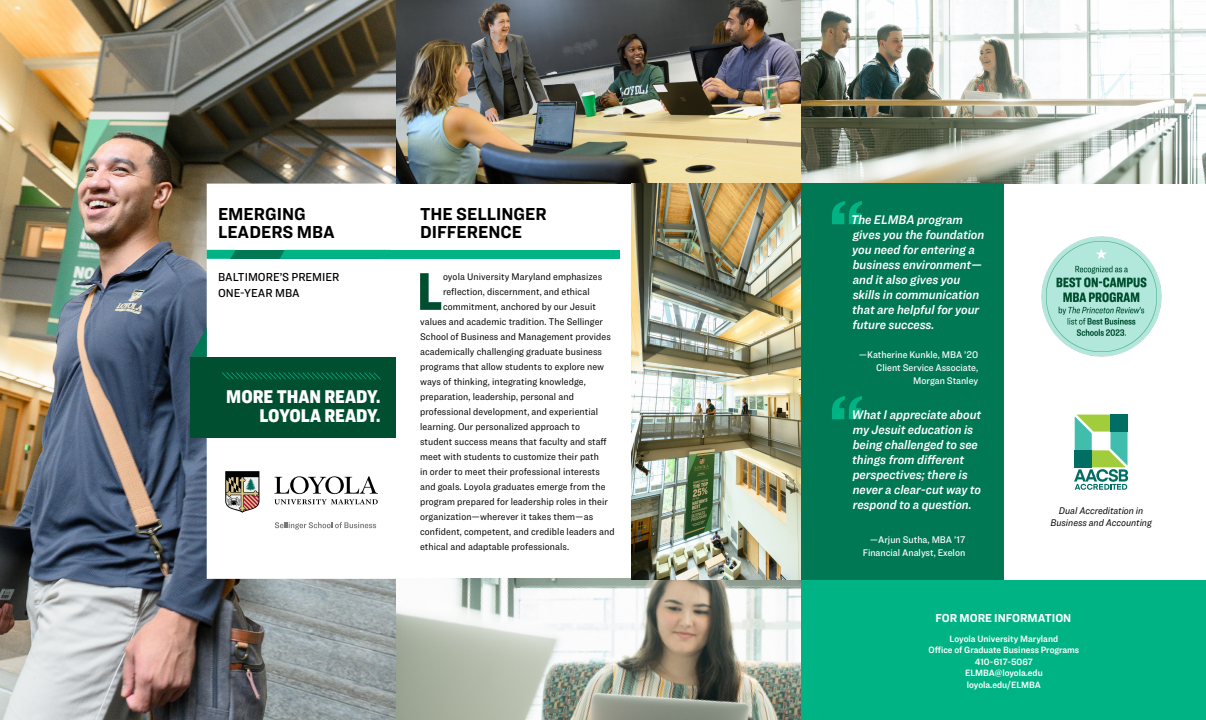
<style>
.page{position:relative;width:1206px;height:720px;background:#fff}
.page>*{position:absolute;margin:0;border:0;box-sizing:border-box;transform-origin:0 0}
.t1{font:900 55px "Ringside Condensed";color:#004e30}
.t2{font:900 19.2px/19.2px "Ringside Condensed";color:#fff;text-align:right}
.t3{font:700 18px/18px "Ringside Narrow";color:#000}
.t4{font:13px/15px "Ringside Narrow Semi Ital";color:#fff}
.t5{font:500 12px/16px "Ringside Narrow";color:#000}
.t6{font:700 12px "Ringside Narrow";color:#fff}
.t7{font:10px "Ringside Narrow";letter-spacing:.01em;color:#000}
.t8{font:500 10px/13px "Ringside Narrow";color:#fff;text-align:right}
.t9{font:italic 10px/12px "Ringside Narrow";color:#000;text-align:center}
.t10{font:9.5px "Ringside Narrow Semi";color:#fff}
</style>
<div class="page">
<img style="left:0;top:0;width:396px;height:720px">
<img style="left:396px;top:0;width:810px;height:184px">
<img style="left:396px;top:579px;width:405px;height:141px">
<div style="left:801px;top:580px;width:405px;height:140px;background:#00b385"></div>
<svg style="left:1074px;top:415px;width:54px;height:75px"></svg>
<div style="left:801px;top:184px;width:203px;height:396px;background:#007854"></div>
<svg style="left:832px;top:201px;width:30px;height:23px"></svg>
<svg style="left:832px;top:396px;width:30px;height:23px"></svg>
<div style="left:190px;top:357px;width:206px;height:80px;background:#004f30"></div>
<svg style="left:222px;top:372px;width:158px;height:8px"></svg>
<svg style="left:190px;top:327px;width:17px;height:30px"></svg>
<svg style="left:274px;top:476px;width:104px;height:28px"></svg>
<svg style="left:225px;top:471px;width:34px;height:42px"></svg>
<svg style="left:275px;top:522px;width:101px;height:8px"></svg>
<img style="left:632px;top:184px;width:169px;height:395px">
<div style="left:230px;top:250px;width:339px;height:9px;background:#007854"></div>
<svg style="left:207px;top:250px;width:28px;height:9px"></svg>
<div style="left:379px;top:250px;width:241px;height:9px;background:#00b385"></div>
<svg style="left:280px;top:250px;width:99px;height:9px"></svg>
<img style="left:1041px;top:237px;width:120px;height:120px">
<h1 class="t3" style="left:218px;top:204px;width:118px">EMERGING<br>LEADERS MBA</h1>
<h1 class="t5" style="left:218px;top:269px;width:123px">BALTIMORE’S PREMIER<br>ONE‑YEAR MBA</h1>
<h2 class="t2" style="left:226px;top:386px;width:156px">MORE THAN READY.<br>LOYOLA READY.</h2>
<h1 class="t3" style="left:420px;top:204px;width:128px">THE SELLINGER</h1>
<h1 class="t3" style="left:420px;top:222px;width:103px">DIFFERENCE</h1>
<h1 class="t1" style="left:417px;top:252px;width:27px">L</h1>
<h1 class="t7" style="left:443px;top:270px;width:161px">oyola University Maryland emphasizes</h1>
<h1 class="t7" style="left:443px;top:285px;width:148px">reflection, discernment, and ethical</h1>
<h1 class="t7" style="left:443px;top:300px;width:154px">commitment, anchored by our Jesuit</h1>
<h1 class="t7" style="left:420px;top:315px;width:184px">values and academic tradition. The Sellinger</h1>
<h1 class="t7" style="left:420px;top:330px;width:192px">School of Business and Management provides</h1>
<h1 class="t7" style="left:420px;top:345px;width:184px">academically challenging graduate business</h1>
<h1 class="t7" style="left:420px;top:360px;width:186px">programs that allow students to explore new</h1>
<h1 class="t7" style="left:420px;top:375px;width:167px">ways of thinking, integrating knowledge,</h1>
<h1 class="t7" style="left:420px;top:390px;width:155px">preparation, leadership, personal and</h1>
<h1 class="t7" style="left:420px;top:405px;width:180px">professional development, and experiential</h1>
<h1 class="t7" style="left:420px;top:420px;width:161px">learning. Our personalized approach to</h1>
<h1 class="t7" style="left:420px;top:435px;width:188px">student success means that faculty and staff</h1>
<h1 class="t7" style="left:420px;top:450px;width:180px">meet with students to customize their path</h1>
<h1 class="t7" style="left:420px;top:465px;width:181px">in order to meet their professional interests</h1>
<h1 class="t7" style="left:420px;top:480px;width:187px">and goals. Loyola graduates emerge from the</h1>
<h1 class="t7" style="left:420px;top:495px;width:189px">program prepared for leadership roles in their</h1>
<h1 class="t7" style="left:420px;top:510px;width:175px">organization—wherever it takes them—as</h1>
<h1 class="t7" style="left:420px;top:525px;width:196px">confident, competent, and credible leaders and</h1>
<h1 class="t7" style="left:420px;top:540px;width:151px">ethical and adaptable professionals.</h1>
<h1 class="t4" style="left:851px;top:212px;width:135px">The ELMBA program gives you the foundation you need for entering a business environment— and it also gives you skills in communication that are helpful for your future success.</h1>
<p class="t8" style="left:859px;top:348px;width:121px">—Katherine Kunkle, MBA ’20<br>Client Service Associate,<br>Morgan Stanley</p>
<h1 class="t4" style="left:852px;top:407px;width:131px">What I appreciate about my Jesuit education is being challenged to see things from different perspectives; there is never a clear-cut way to respond to a question.</h1>
<h1 class="t8" style="left:863px;top:532px;width:104px">—Arjun Sutha, MBA ’17<br>Financial Analyst, Exelon</h1>
<p class="t9" style="left:1050px;top:505px;width:103px">Dual Accreditation in<br>Business and Accounting</p>
<h1 class="t6" style="left:936px;top:610px;width:137px">FOR MORE INFORMATION</h1>
<h1 class="t10" style="left:950px;top:632px;width:110px">Loyola University Maryland</h1>
<h1 class="t10" style="left:929px;top:643px;width:152px">Office of Graduate Business Programs</h1>
<h1 class="t10" style="left:975px;top:655px;width:60px">410‑617‑5067</h1>
<h1 class="t10" style="left:965px;top:666px;width:79px">ELMBA@loyola.edu</h1>
<h1 class="t10" style="left:967px;top:678px;width:76px">loyola.edu/ELMBA</h1>
</div>
